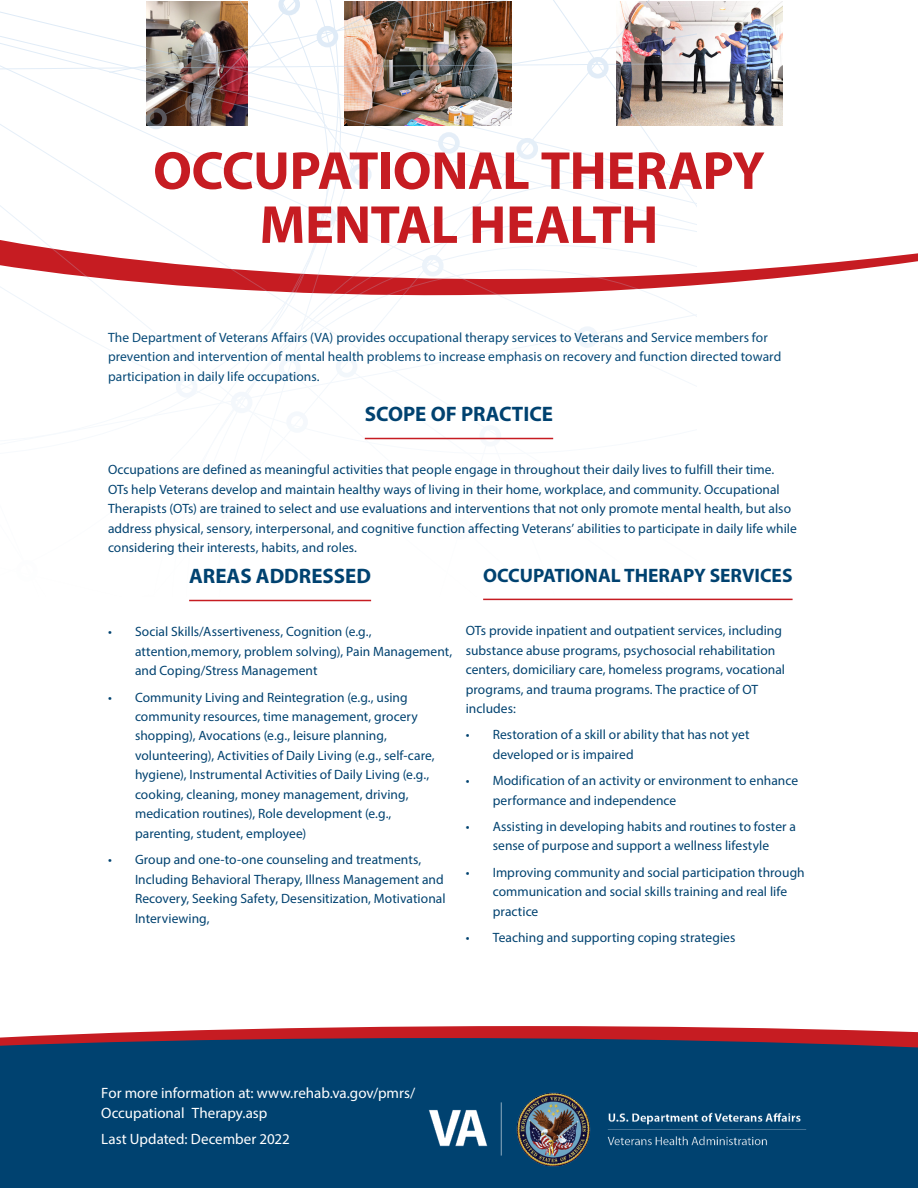
<style>
.page{position:relative;width:918px;height:1188px;background:#fff}
.page>*{position:absolute;margin:0;border:0;box-sizing:border-box;transform-origin:0 0}
.t1{font:700 54px/54px "Myriad Pro";letter-spacing:-.015em;color:#c61c22;text-align:center}
.t2{font:700 21px "Myriad Pro";color:#004270}
.t3{font:700 19.5px "Myriad Pro";color:#004270}
.t4{font:15px/19.5px "Myriad Pro";color:#fff}
.t5{font:13.5px/19.5px "Myriad Pro";letter-spacing:.005em;color:#004270}
.t6{font:13.5px/19.5px "Myriad Pro";letter-spacing:.005em;color:#064977}
</style>
<div class="page">
<svg style="left:0;top:1026px;width:918px;height:12px;fill:#c61c22"></svg>
<div style="left:0;top:1076px;width:918px;height:112px;background:#004270"></div>
<svg style="left:0;top:1038px;width:918px;height:38px;background:#0e3f6a"></svg>
<svg style="left:696px;top:1px;width:222px;height:285px"></svg>
<img style="left:696px;top:2px;width:86px;height:123px">
<img style="left:418px;top:0;width:278px;height:118px">
<img style="left:0;top:0;width:418px;height:320px">
<svg style="left:55px;top:118px;width:641px;height:484px"></svg>
<hr style="left:189px;top:600px;width:182px;height:1px;background:#c61c22">
<hr style="left:365px;top:438px;width:188px;height:1px;background:#c61c22">
<hr style="left:483px;top:599px;width:310px;height:1px;background:#c61c22">
<img style="left:428px;top:1092px;width:379px;height:75px">
<h1 class="t1" style="left:153px;top:142px;width:613px">OCCUPATIONAL THERAPY<br>MENTAL HEALTH</h1>
<p class="t6" style="left:108px;top:327px;width:675px">The Department of Veterans Affairs (VA) provides occupational therapy services to Veterans and Service members for prevention and intervention of mental health problems to increase emphasis on recovery and function directed toward participation in daily life occupations.</p>
<h3 class="t2" style="left:365px;top:400px;width:190px">SCOPE OF PRACTICE</h3>
<p class="t5" style="left:108px;top:460px;width:690px">Occupations are defined as meaningful activities that people engage in throughout their daily lives to fulfill their time.<br>OTs help Veterans develop and maintain healthy ways of living in their home, workplace, and community. Occupational Therapists (OTs) are trained to select and use evaluations and interventions that not only promote mental health, but also address physical, sensory, interpersonal, and cognitive function affecting Veterans’ abilities to participate in daily life while</p>
<p class="t5" style="left:108px;top:538px;width:251px">considering their interests, habits, and roles.</p>
<h3 class="t2" style="left:189px;top:562px;width:183px">AREAS ADDRESSED</h3>
<h3 class="t3" style="left:483px;top:563px;width:311px">OCCUPATIONAL THERAPY SERVICES</h3>
<p class="t5" style="left:135px;top:622px;width:319px;text-indent:-27px">• Social Skills/Assertiveness, Cognition (e.g., attention,memory, problem solving), Pain Management, and Coping/Stress Management</p>
<p class="t5" style="left:135px;top:687px;width:301px;text-indent:-27px">• Community Living and Reintegration (e.g., using community resources, time management, grocery shopping), Avocations (e.g., leisure planning, volunteering), Activities of Daily Living (e.g., self-care, hygiene), Instrumental Activities of Daily Living (e.g., cooking, cleaning, money management, driving, medication routines), Role development (e.g., parenting, student, employee)</p>
<p class="t5" style="left:135px;top:850px;width:312px;text-indent:-27px">• Group and one-to-one counseling and treatments, Including Behavioral Therapy, Illness Management and Recovery, Seeking Safety, Desensitization, Motivational Interviewing,</p>
<p class="t5" style="left:466px;top:621px;width:321px">OTs provide inpatient and outpatient services, including substance abuse programs, psychosocial rehabilitation centers, domiciliary care, homeless programs, vocational programs, and trauma programs. The practice of OT includes:</p>
<p class="t5" style="left:493px;top:725px;width:258px;text-indent:-27px">• Restoration of a skill or ability that has not yet developed or is impaired</p>
<p class="t5" style="left:493px;top:771px;width:307px;text-indent:-27px">• Modification of an activity or environment to enhance performance and independence</p>
<p class="t5" style="left:466px;top:816px;width:332px;text-align:center">• Assisting in developing habits and routines to foster a sense of purpose and support a wellness lifestyle</p>
<p class="t5" style="left:493px;top:862px;width:313px;text-indent:-27px">• Improving community and social participation through communication and social skills training and real life practice</p>
<p class="t5" style="left:466px;top:927px;width:271px">• Teaching and supporting coping strategies</p>
<p class="t4" style="left:101px;top:1083px;width:315px">For more information at: www.rehab.va.gov/pmrs/<br>Occupational Therapy.asp</p>
<p class="t4" style="left:101px;top:1129px;width:190px">Last Updated: December 2022</p>
</div>
